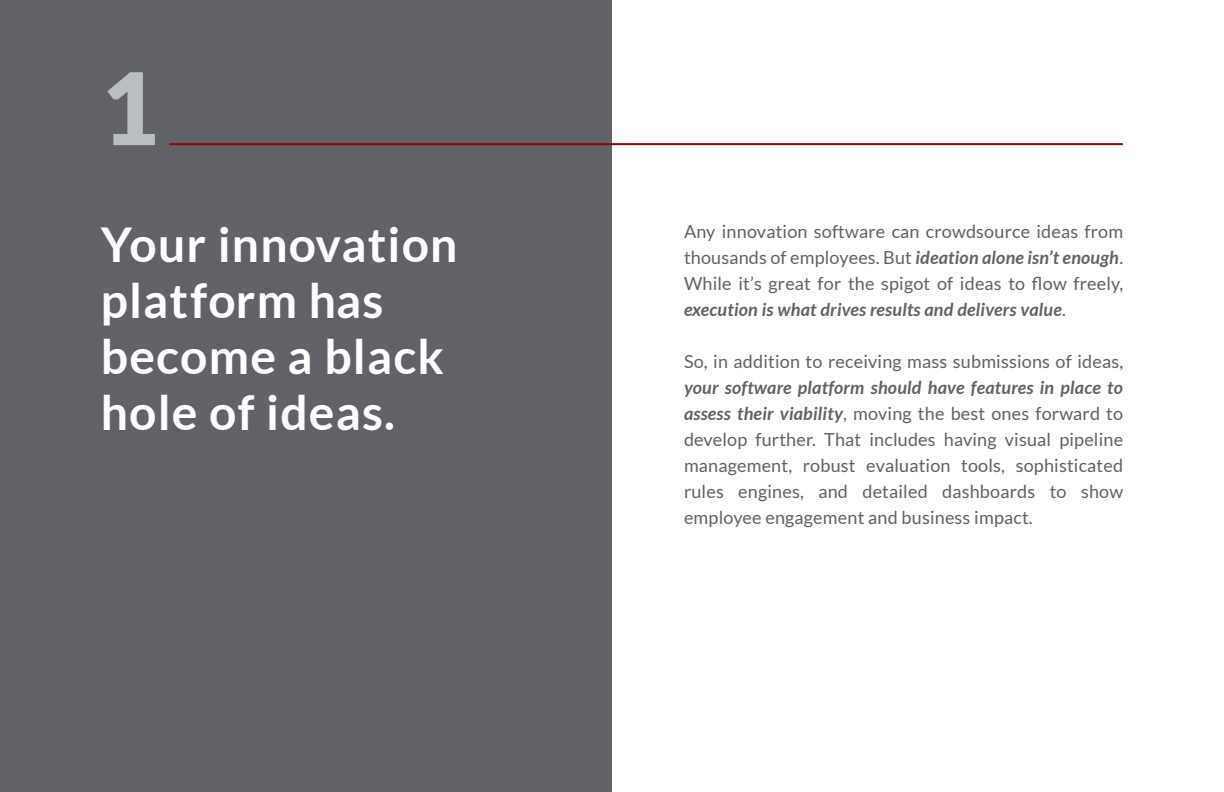
<style>
.page{position:relative;width:1224px;height:792px;background:#fff}
.page>*{position:absolute;margin:0;border:0;box-sizing:border-box;transform-origin:0 0}
.t1{font:900 100px "Lato";color:#babdc2}
.t2{font:700 48px/56px "Lato";letter-spacing:.025em;color:#fff}
.Paragraph{font:18px/26px "Lato";letter-spacing:.01em;color:#616168;text-align:justify}
.s1{font-weight:700;font-style:italic}
</style>
<div class="page">
<div style="left:0;top:0;width:612px;height:792px;background:#616168"></div>
<hr style="left:170px;top:143px;width:952px;height:2px;background:#900">
<p class="t1" style="left:101px;top:50px;width:59px">1</p>
<p class="t2" style="left:101px;top:216px;width:358px">Your innovation platform has become a black hole of ideas.</p>
<p class="Paragraph" style="left:684px;top:218px;width:441px">Any innovation software can crowdsource ideas from thousands of employees. But <span class="s1">ideation alone isn’t enough</span>.<br>While it’s great for the spigot of ideas to flow freely, <span class="s1">execution is what drives results and delivers value</span>.</p>
<p class="Paragraph" style="left:684px;top:348px;width:441px">So, in addition to receiving mass submissions of ideas, <span class="s1">your software platform should have features in place to assess their viability</span>, moving the best ones forward to develop further. That includes having visual pipeline management, robust evaluation tools, sophisticated rules engines, and detailed dashboards to show employee engagement and business impact.</p>
</div>
